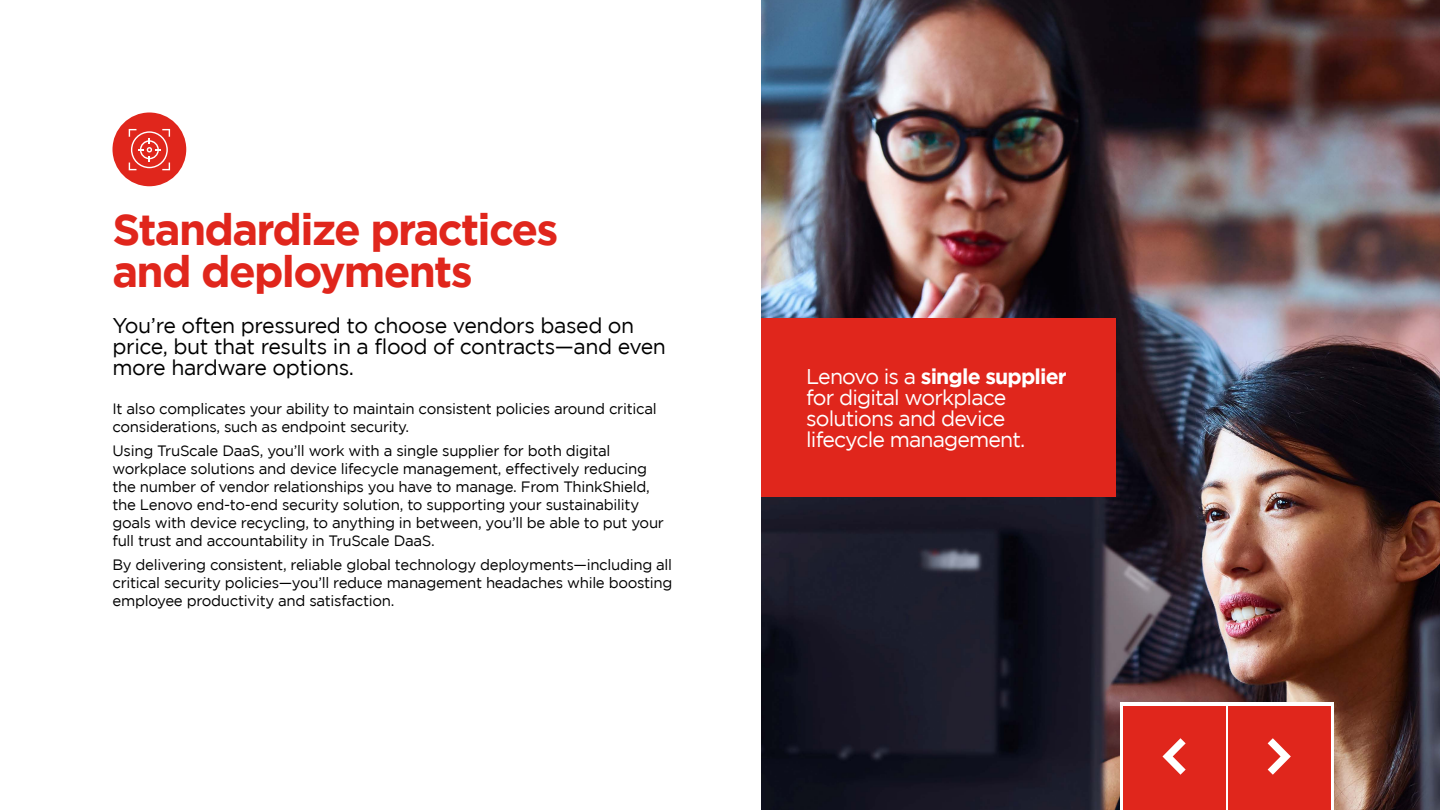
<style>
.page{position:relative;width:1440px;height:810px;background:#fff}
.page>*{position:absolute;margin:0;border:0;box-sizing:border-box;transform-origin:0 0}
.t1{font:700 43.75px/41.6px "Gotham";letter-spacing:-.04em;color:#e0261c}
.t2{font:21.25px/21.2px "Gotham";letter-spacing:-.02em;color:#000}
.t3{font:21.25px/21.2px "Gotham";letter-spacing:-.04em;color:#fff}
.t4{font:15px/18px "Gotham";letter-spacing:-.02em;color:#000}
.s1{font-weight:700}
</style>
<div class="page">
<img style="left:761px;top:0;width:679px;height:810px">
<svg style="left:1120px;top:703px;width:213px;height:107px"></svg>
<div style="left:1228px;top:706px;width:102px;height:104px;background:#e0261c"></div>
<svg style="left:1268px;top:738px;width:23px;height:37px"></svg>
<div style="left:1123px;top:706px;width:102px;height:104px;background:#e0261c"></div>
<svg style="left:1162px;top:738px;width:24px;height:37px"></svg>
<div style="left:761px;top:318px;width:355px;height:179px;background:#e0261c"></div>
<div style="left:113px;top:113px;width:73px;height:73px;background:#e0261c;border-radius:50%"></div>
<svg style="left:129px;top:129px;width:41px;height:41px"></svg>
<p class="t1" style="left:112px;top:208px;width:448px">Standardize practices and deployments</p>
<p class="t2" style="left:112px;top:314px;width:555px">You’re often pressured to choose vendors based on price, but that results in a flood of contracts—and even more hardware options.</p>
<p class="t4" style="left:112px;top:400px;width:546px">It also complicates your ability to maintain consistent policies around critical considerations, such as endpoint security.</p>
<p class="t4" style="left:112px;top:442px;width:553px">Using TruScale DaaS, you’ll work with a single supplier for both digital workplace solutions and device lifecycle management, effectively reducing the number of vendor relationships you have to manage. From ThinkShield, the Lenovo end-to-end security solution, to supporting your sustainability goals with device recycling, to anything in between, you’ll be able to put your full trust and accountability in TruScale DaaS.</p>
<p class="t4" style="left:112px;top:555px;width:562px;text-align:justify">By delivering consistent, reliable global technology deployments—including all critical security policies—you’ll reduce management headaches while boosting employee productivity and satisfaction.</p>
<p class="t3" style="left:806px;top:365px;width:262px">Lenovo is a <span class="s1">single supplier </span>for digital workplace solutions and device lifecycle management.</p>
</div>
